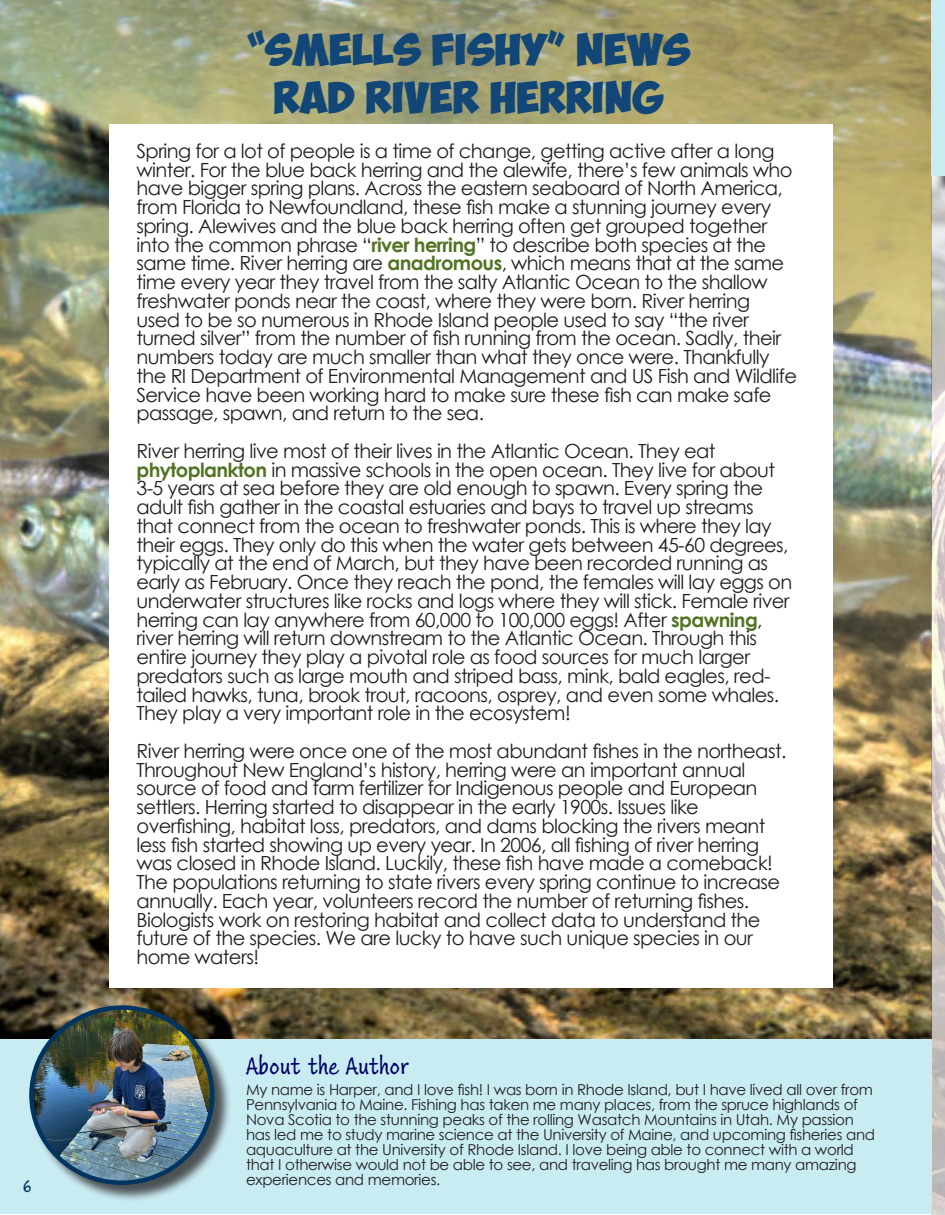
<style>
.page{position:relative;width:945px;height:1215px;background:#fff}
.page>*{position:absolute;margin:0;border:0;box-sizing:border-box;transform-origin:0 0}
.t1{font:700 31.5px "Obelix Pro";color:#114676}
.t2{font:27px "Ink Journal";color:#006}
.t3{font:21px "Ink Journal";color:#003562}
.t4{font:19.5px/18.8px "Century Gothic";letter-spacing:-.03em;color:#231f20}
.t5{font:15px/15px "Century Gothic";letter-spacing:-.02em;color:#231f20}
.s1{font-weight:700;color:#537324}
</style>
<div class="page">
<img style="left:0;top:0;width:932px;height:1040px">
<img style="left:932px;top:176px;width:13px;height:1039px">
<div style="left:0;top:1040px;width:932px;height:174px;background:#c9ebf2"></div>
<div style="left:31px;top:1007px;width:201px;height:196px;background:#231f20;opacity:.75"></div>
<img style="left:31px;top:1008px;width:181px;height:175px">
<div style="left:29px;top:1005px;width:185px;height:180px;border:4px solid #003562;border-radius:50%"></div>
<div style="left:934px;top:0;width:11px;height:194px;background:#231f20;opacity:.75"></div>
<div style="left:932px;top:0;width:13px;height:176px;background:#c9ebf2"></div>
<div style="left:110px;top:124px;width:723px;height:864px;background:#fff"></div>
<p class="t3" style="left:23px;top:1173px;width:10px">6</p>
<p class="t1" style="left:247px;top:36px;width:445px">“SMELLS FISHY” NEWS</p>
<p class="t1" style="left:274px;top:84px;width:392px">RAD RIVER HERRING</p>
<p class="t4" style="left:136px;top:141px;width:662px">Spring for a lot of people is a time of change, getting active after a long winter. For the blue back herring and the alewife, there’s few animals who have bigger spring plans. Across the eastern seaboard of North America, from Florida to Newfoundland, these fish make a stunning journey every spring. Alewives and the blue back herring often get grouped together into the common phrase “<span class="s1">river herring</span>” to describe both species at the same time. River herring are <span class="s1">anadromous</span>, which means that at the same time every year they travel from the salty Atlantic Ocean to the shallow freshwater ponds near the coast, where they were born. River herring used to be so numerous in Rhode Island people used to say “the river turned silver” from the number of fish running from the ocean. Sadly, their numbers today are much smaller than what they once were. Thankfully the RI Department of Environmental Management and US Fish and Wildlife Service have been working hard to make sure these fish can make safe passage, spawn, and return to the sea.</p>
<p class="t4" style="left:136px;top:441px;width:657px">River herring live most of their lives in the Atlantic Ocean. They eat <span class="s1">phytoplankton</span> in massive schools in the open ocean. They live for about 3-5 years at sea before they are old enough to spawn. Every spring the adult fish gather in the coastal estuaries and bays to travel up streams that connect from the ocean to freshwater ponds. This is where they lay their eggs. They only do this when the water gets between 45-60 degrees, typically at the end of March, but they have been recorded running as early as February. Once they reach the pond, the females will lay eggs on underwater structures like rocks and logs where they will stick. Female river herring can lay anywhere from 60,000 to 100,000 eggs! After <span class="s1">spawning</span>, river herring will return downstream to the Atlantic Ocean. Through this entire journey they play a pivotal role as food sources for much larger predators such as large mouth and striped bass, mink, bald eagles, red&shy;tailed hawks, tuna, brook trout, racoons, osprey, and even some whales.<br>They play a very important role in the ecosystem!</p>
<p class="t4" style="left:136px;top:741px;width:651px">River herring were once one of the most abundant fishes in the northeast.<br>Throughout New England’s history, herring were an important annual source of food and farm fertilizer for Indigenous people and European settlers. Herring started to disappear in the early 1900s. Issues like overfishing, habitat loss, predators, and dams blocking the rivers meant less fish started showing up every year. In 2006, all fishing of river herring was closed in Rhode Island. Luckily, these fish have made a comeback!<br>The populations returning to state rivers every spring continue to increase annually. Each year, volunteers record the number of returning fishes.<br>Biologists work on restoring habitat and collect data to understand the future of the species. We are lucky to have such unique species in our home waters!</p>
<p class="t2" style="left:246px;top:1048px;width:165px">About the Author</p>
<p class="t5" style="left:246px;top:1081px;width:631px">My name is Harper, and I love fish! I was born in Rhode Island, but I have lived all over from Pennsylvania to Maine. Fishing has taken me many places, from the spruce highlands of Nova Scotia to the stunning peaks of the rolling Wasatch Mountains in Utah. My passion has led me to study marine science at the University of Maine, and upcoming fisheries and aquaculture at the University of Rhode Island. I love being able to connect with a world that I otherwise would not be able to see, and traveling has brought me many amazing experiences and memories.</p>
</div>
